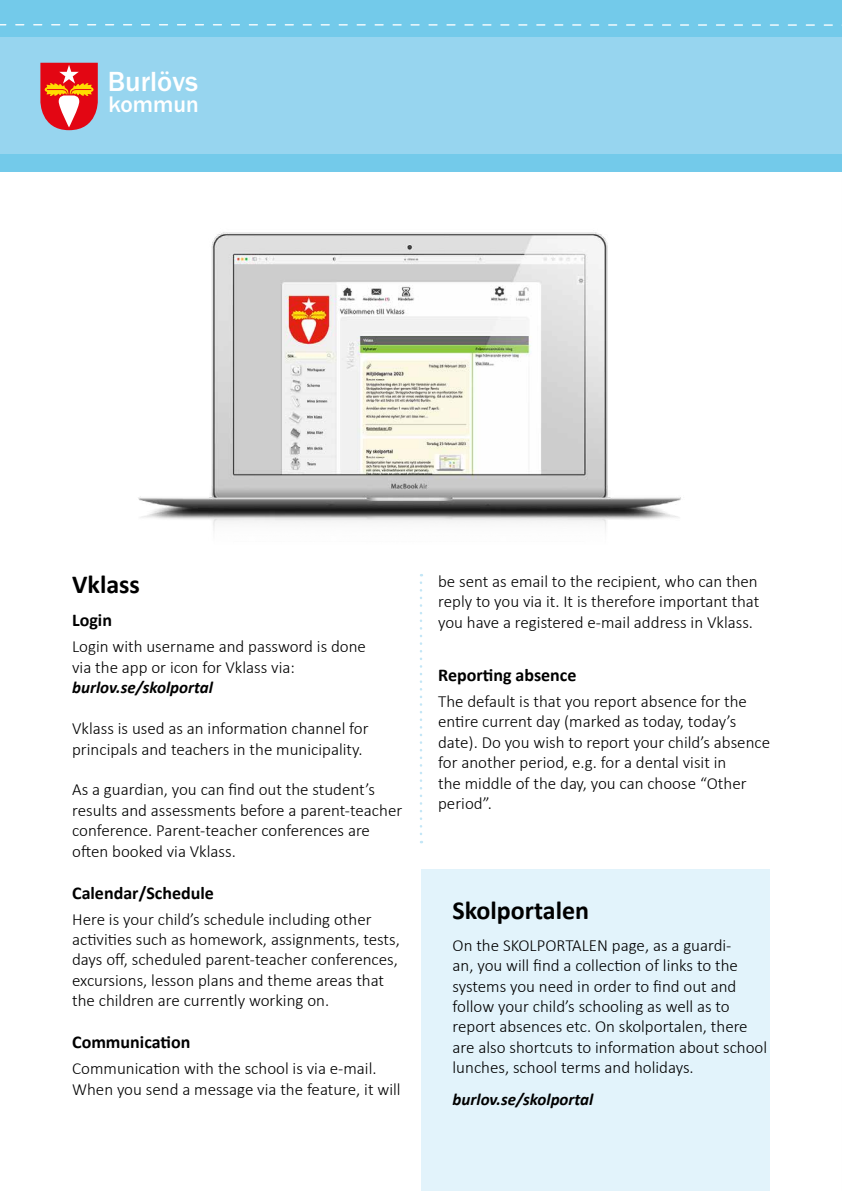
<style>
.page{position:relative;width:842px;height:1191px;background:#fff}
.page>*{position:absolute;margin:0;border:0;box-sizing:border-box;transform-origin:0 0}
.t1{font:500 28.6px "Franklin Gothic";color:#fff}
.t2{font:700 26px "Calibri";color:#000}
.t3{font:500 23.4px "Franklin Gothic";color:#fff}
.t4{font:700 18px "Calibri";color:#000}
.t5{font:300 17px/20.4px "Calibri";color:#000}
.t6{font:italic 700 17px "Calibri";color:#000}
</style>
<div class="page">
<div style="left:0;top:0;width:842px;height:52px;background:#73caea"></div>
<hr style="left:841px;top:0;width:1px;height:1191px;background:#9d9d9c">
<div style="left:421px;top:869px;width:349px;height:322px;background:#e2f3fb"></div>
<img style="left:138px;top:232px;width:543px;height:298px">
<svg style="left:420px;top:582px;width:2px;height:261px"></svg>
<div style="left:0;top:38px;width:842px;height:120px;background:#97d5ef"></div>
<div style="left:0;top:154px;width:842px;height:17px;background:#73caea"></div>
<svg style="left:0;top:22px;width:842px;height:5px"></svg>
<svg style="left:40px;top:63px;width:58px;height:67px;background:#e24f45"></svg>
<h1 class="t1" style="left:108px;top:64px;width:92px">Burlövs</h1>
<h3 class="t3" style="left:108px;top:90px;width:92px">kommun</h3>
<h2 class="t2" style="left:72px;top:566px;width:69px">Vklass</h2>
<p class="t4" style="left:72px;top:607px;width:41px">Login</p>
<p class="t5" style="left:72px;top:636px;width:295px">Login with username and password is done via the app or icon for Vklass via:</p>
<p class="t6" style="left:72px;top:677px;width:142px">burlov.se/skolportal</p>
<p class="t5" style="left:72px;top:718px;width:298px">Vklass is used as an information channel for principals and teachers in the municipality.</p>
<p class="t5" style="left:72px;top:779px;width:332px">As a guardian, you can find out the student’s results and assessments before a parent-teacher conference. Parent-teacher conferences are often booked via Vklass.</p>
<p class="t4" style="left:72px;top:880px;width:143px">Calendar/Schedule</p>
<p class="t5" style="left:72px;top:908px;width:329px">Here is your child’s schedule including other activities such as homework, assignments, tests, days off, scheduled parent-teacher conferences, excursions, lesson plans and theme areas that the children are currently working on.</p>
<p class="t4" style="left:72px;top:1029px;width:120px">Communication</p>
<p class="t5" style="left:72px;top:1058px;width:330px">Communication with the school is via e-mail.<br>When you send a message via the feature, it will</p>
<p class="t5" style="left:438px;top:570px;width:323px;text-align:justify">be sent as email to the recipient, who can then reply to you via it. It is therefore important that you have a registered e-mail address in Vklass.</p>
<p class="t4" style="left:438px;top:662px;width:140px">Reporting absence</p>
<p class="t5" style="left:438px;top:691px;width:333px">The default is that you report absence for the entire current day (marked as today, today’s date). Do you wish to report your child’s absence for another period, e.g. for a dental visit in<br>the middle of the day, you can choose “Other period”.</p>
<h2 class="t2" style="left:453px;top:892px;width:138px">Skolportalen</h2>
<p class="t5" style="left:453px;top:934px;width:316px">On the SKOLPORTALEN page, as a guardi-<br>an, you will find a collection of links to the systems you need in order to find out and follow your child’s schooling as well as to report absences etc. On skolportalen, there are also shortcuts to information about school lunches, school terms and holidays.</p>
<p class="t6" style="left:453px;top:1088px;width:142px">burlov.se/skolportal</p>
</div>
